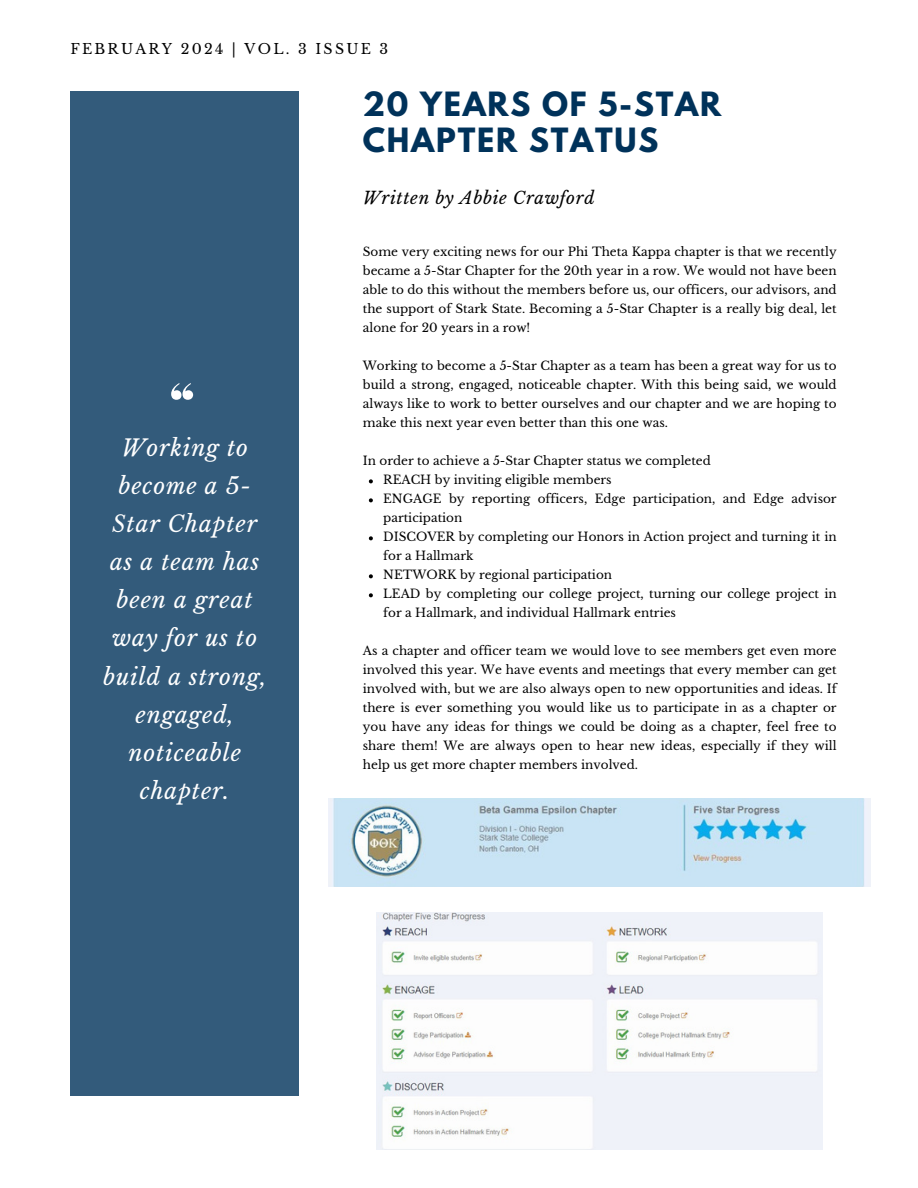
<style>
.page{position:relative;width:918px;height:1188px;background:#fff}
.page>*{position:absolute;margin:0;border:0;box-sizing:border-box;transform-origin:0 0}
.t1{font:700 29.7px/36px "League Spartan";letter-spacing:.06em;color:#00325a}
.t2{font:italic 22.5px/38.1px "Libre Baskerville";letter-spacing:.04em;color:#fff;text-align:center}
.t3{font:italic 16.95px "Libre Baskerville";letter-spacing:.04em;color:#000}
.t4{font:14.1px "Libre Baskerville";letter-spacing:.16em;color:#000}
.t5{font:12px/19px "Libre Baskerville";color:#000;text-align:justify}
</style>
<div class="page">
<div style="left:70px;top:92px;width:229px;height:1004px;background:#335b7b"></div>
<svg style="left:171px;top:383px;width:22px;height:17px"></svg>
<img style="left:329px;top:799px;width:542px;height:87px">
<img style="left:376px;top:912px;width:447px;height:237px">
<svg style="left:369px;top:479px;width:4px;height:4px"></svg>
<svg style="left:369px;top:498px;width:4px;height:4px"></svg>
<svg style="left:369px;top:536px;width:4px;height:4px"></svg>
<svg style="left:369px;top:574px;width:4px;height:4px"></svg>
<svg style="left:369px;top:593px;width:4px;height:4px"></svg>
<h1 class="t4" style="left:70px;top:41px;width:319px">FEBRUARY 2024 | VOL. 3 ISSUE 3</h1>
<h3 class="t1" style="left:363px;top:90px;width:360px">20 YEARS OF 5-STAR<br>CHAPTER STATUS</h3>
<p class="t3" style="left:363px;top:188px;width:233px">Written by Abbie Crawford</p>
<p class="t5" style="left:363px;top:243px;width:475px">Some very exciting news for our Phi Theta Kappa chapter is that we recently became a 5-Star Chapter for the 20th year in a row. We would not have been able to do this without the members before us, our officers, our advisors, and the support of Stark State. Becoming a 5-Star Chapter is a really big deal, let alone for 20 years in a row!</p>
<p class="t5" style="left:363px;top:357px;width:475px">Working to become a 5-Star Chapter as a team has been a great way for us to build a strong, engaged, noticeable chapter. With this being said, we would always like to work to better ourselves and our chapter and we are hoping to make this next year even better than this one was.</p>
<p class="t5" style="left:363px;top:452px;width:350px">In order to achieve a 5-Star Chapter status we completed</p>
<p class="t5" style="left:383px;top:471px;width:230px">REACH by inviting eligible members</p>
<p class="t5" style="left:383px;top:490px;width:455px">ENGAGE by reporting officers, Edge participation, and Edge advisor participation</p>
<p class="t5" style="left:383px;top:528px;width:455px">DISCOVER by completing our Honors in Action project and turning it in for a Hallmark</p>
<p class="t5" style="left:383px;top:566px;width:230px">NETWORK by regional participation</p>
<p class="t5" style="left:383px;top:585px;width:455px">LEAD by completing our college project, turning our college project in for a Hallmark, and individual Hallmark entries</p>
<p class="t5" style="left:363px;top:642px;width:475px">As a chapter and officer team we would love to see members get even more involved this year. We have events and meetings that every member can get involved with, but we are also always open to new opportunities and ideas. If there is ever something you would like us to participate in as a chapter or you have any ideas for things we could be doing as a chapter, feel free to share them! We are always open to hear new ideas, especially if they will help us get more chapter members involved.</p>
<h4 class="t2" style="left:103px;top:429px;width:165px">Working to become a 5-<br>Star Chapter as a team has been a great way for us to build a strong, engaged, noticeable chapter.</h4>
</div>
